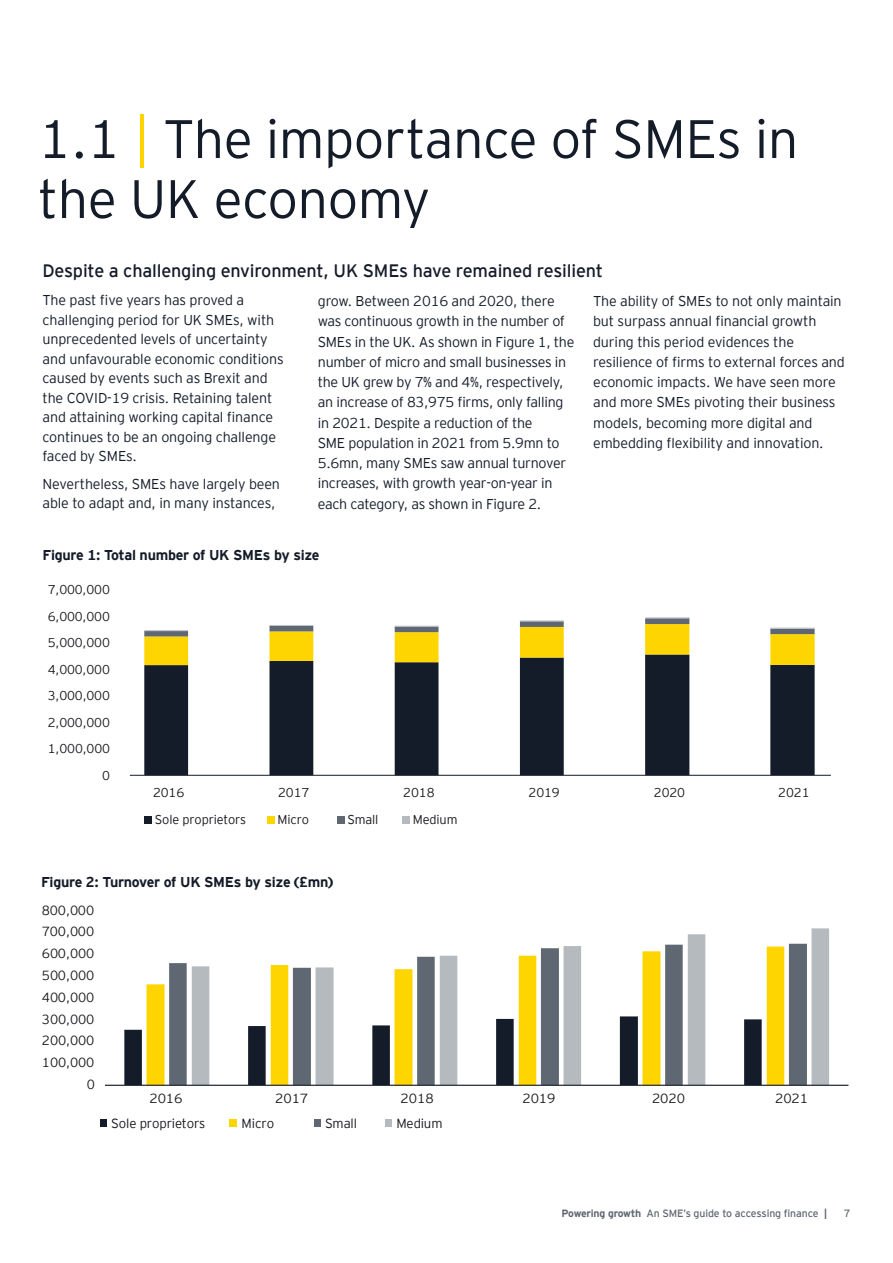
<style>
.page{position:relative;width:893px;height:1263px;background:#fff}
.page>*{position:absolute;margin:0;border:0;box-sizing:border-box;transform-origin:0 0}
.t1{font:300 54px/60px "EY Interstate";letter-spacing:-.01em;color:#141c29}
.t2{font:18px "EY Interstate";letter-spacing:-.01em;color:#141c29}
.t3{font:300 14.25px/20.2px "EY Interstate";letter-spacing:-.01em;color:#141c29}
.t4{font:700 14.25px "EY Interstate";letter-spacing:-.02em;color:#141c29}
.t5{font:300 13.2px "EY Interstate";letter-spacing:-.01em;color:#1a171c}
.t6{font:300 12.75px "EY Interstate";letter-spacing:-.01em;color:#1a171c}
.t7{font:10.5px "EY Interstate";letter-spacing:-.01em;color:#5f6872}
.s1{color:#ffd500}
.s2{font-weight:700}
</style>
<div class="page">
<svg style="left:124px;top:1016px;width:23px;height:69px"></svg>
<svg style="left:147px;top:984px;width:22px;height:101px;fill:#ffd500"></svg>
<svg style="left:169px;top:963px;width:23px;height:122px;fill:#5f6872"></svg>
<svg style="left:192px;top:928px;width:637px;height:157px"></svg>
<hr style="left:105px;top:1085px;width:743px;height:1px;background:#141c29">
<div style="left:100px;top:1119px;width:7px;height:8px;background:#141c29"></div>
<div style="left:230px;top:1119px;width:7px;height:8px;background:#ffd500"></div>
<div style="left:314px;top:1119px;width:7px;height:8px;background:#5f6872"></div>
<div style="left:385px;top:1119px;width:6px;height:8px;background:#b5babe"></div>
<svg style="left:144px;top:665px;width:671px;height:110px"></svg>
<svg style="left:144px;top:618px;width:671px;height:47px"></svg>
<hr style="left:770px;top:628px;width:45px;height:1px;background:#b5babe">
<hr style="left:645px;top:617px;width:44px;height:1px;background:#b5babe">
<hr style="left:520px;top:620px;width:44px;height:1px;background:#b5babe">
<hr style="left:395px;top:626px;width:43px;height:1px;background:#b5babe">
<hr style="left:269px;top:625px;width:44px;height:1px;background:#b5babe">
<hr style="left:144px;top:630px;width:44px;height:1px;background:#b5babe">
<div style="left:145px;top:816px;width:7px;height:7px;background:#141c29"></div>
<div style="left:267px;top:816px;width:7px;height:7px;background:#ffd500"></div>
<div style="left:337px;top:816px;width:7px;height:7px;background:#5f6872"></div>
<div style="left:402px;top:816px;width:8px;height:7px;background:#b5babe"></div>
<hr style="left:130px;top:775px;width:701px;height:1px;background:#141c29">
<h1 class="t1" style="left:38px;top:106px;width:762px">1.1 <span class="s1">|</span> The importance of SMEs in the UK economy</h1>
<p class="t2" style="left:43px;top:258px;width:562px">Despite a challenging environment, UK SMEs have remained resilient</p>
<p class="t3" style="left:43px;top:289px;width:243px;line-height:19.5px">The past five years has proved a challenging period for UK SMEs, with unprecedented levels of uncertainty and unfavourable economic conditions caused by events such as Brexit and the COVID-19 crisis. Retaining talent and attaining working capital finance continues to be an ongoing challenge faced by SMEs.</p>
<p class="t3" style="left:43px;top:473px;width:239px;line-height:19.2px">Nevertheless, SMEs have largely been able to adapt and, in many instances,</p>
<p class="t3" style="left:318px;top:290px;width:258px">grow. Between 2016 and 2020, there was continuous growth in the number of SMEs in the UK. As shown in Figure 1, the number of micro and small businesses in the UK grew by 7% and 4%, respectively, an increase of 83,975 firms, only falling in 2021. Despite a reduction of the<br>SME population in 2021 from 5.9mn to 5.6mn, many SMEs saw annual turnover increases, with growth year-on-year in each category, as shown in Figure 2.</p>
<p class="t3" style="left:593px;top:290px;width:253px">The ability of SMEs to not only maintain but surpass annual financial growth during this period evidences the resilience of firms to external forces and economic impacts. We have seen more and more SMEs pivoting their business models, becoming more digital and embedding flexibility and innovation.</p>
<p class="t4" style="left:43px;top:545px;width:279px">Figure 1: Total number of UK SMEs by size</p>
<p class="t6" style="left:48px;top:581px;width:64px">7,000,000</p>
<p class="t6" style="left:48px;top:607px;width:64px">6,000,000</p>
<p class="t6" style="left:48px;top:634px;width:64px">5,000,000</p>
<p class="t6" style="left:48px;top:660px;width:64px">4,000,000</p>
<p class="t6" style="left:48px;top:687px;width:64px">3,000,000</p>
<p class="t6" style="left:48px;top:713px;width:64px">2,000,000</p>
<p class="t6" style="left:48px;top:739px;width:64px">1,000,000</p>
<p class="t6" style="left:102px;top:766px;width:9px">0</p>
<p class="t6" style="left:153px;top:783px;width:33px">2016</p>
<p class="t6" style="left:278px;top:783px;width:33px">2017</p>
<p class="t6" style="left:403px;top:783px;width:33px">2018</p>
<p class="t6" style="left:528px;top:783px;width:33px">2019</p>
<p class="t6" style="left:654px;top:783px;width:33px">2020</p>
<p class="t6" style="left:778px;top:783px;width:33px">2021</p>
<p class="t6" style="left:155px;top:810px;width:93px">Sole proprietors</p>
<p class="t6" style="left:278px;top:810px;width:33px">Micro</p>
<p class="t6" style="left:347px;top:810px;width:33px">Small</p>
<p class="t6" style="left:413px;top:810px;width:46px">Medium</p>
<p class="t4" style="left:41px;top:871px;width:293px">Figure 2: Turnover of UK SMEs by size (£mn)</p>
<p class="t5" style="left:42px;top:901px;width:54px">800,000</p>
<p class="t5" style="left:42px;top:922px;width:54px">700,000</p>
<p class="t5" style="left:42px;top:944px;width:54px">600,000</p>
<p class="t5" style="left:42px;top:966px;width:54px">500,000</p>
<p class="t5" style="left:42px;top:988px;width:54px">400,000</p>
<p class="t5" style="left:42px;top:1009px;width:54px">300,000</p>
<p class="t5" style="left:42px;top:1031px;width:54px">200,000</p>
<p class="t5" style="left:42px;top:1053px;width:54px">100,000</p>
<p class="t5" style="left:87px;top:1075px;width:10px">0</p>
<p class="t5" style="left:149px;top:1089px;width:35px">2016</p>
<p class="t5" style="left:275px;top:1089px;width:35px">2017</p>
<p class="t5" style="left:401px;top:1089px;width:35px">2018</p>
<p class="t5" style="left:523px;top:1089px;width:35px">2019</p>
<p class="t5" style="left:652px;top:1089px;width:35px">2020</p>
<p class="t5" style="left:775px;top:1089px;width:35px">2021</p>
<p class="t5" style="left:111px;top:1113px;width:96px">Sole proprietors</p>
<p class="t5" style="left:242px;top:1113px;width:34px">Micro</p>
<p class="t5" style="left:325px;top:1113px;width:34px">Small</p>
<p class="t5" style="left:396px;top:1113px;width:48px">Medium</p>
<p class="t7" style="left:562px;top:1206px;width:267px"><span class="s2">Powering growth</span> An SME’s guide to accessing finance <span class="s2">|</span></p>
<p class="t7" style="left:844px;top:1206px;width:8px">7</p>
</div>
